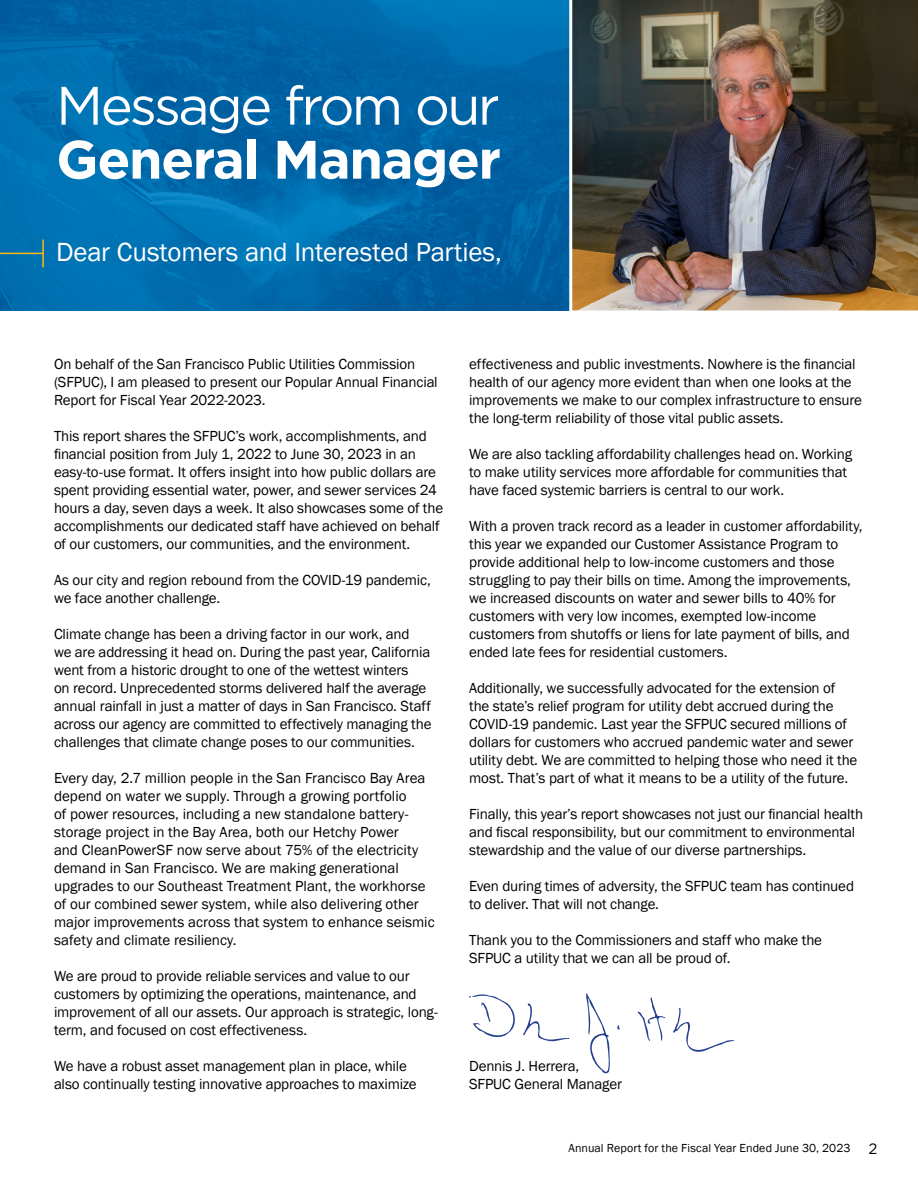
<style>
.page{position:relative;width:918px;height:1188px;background:#fff}
.page>*{position:absolute;margin:0;border:0;box-sizing:border-box;transform-origin:0 0}
.t1{font:54px "Gotham";letter-spacing:-.05em;color:#fff}
.t2{font:700 54px "Gotham";letter-spacing:-.025em;color:#fff}
.t3{font:27px "Franklin Gothic";letter-spacing:-.01em;color:#fff}
.t4{font:15px/18px "Franklin Gothic";letter-spacing:-.01em;color:#000}
.t5{font:12px "Franklin Gothic";letter-spacing:.005em;color:#000}
.s1{font-family:"Gotham";font-size:15px}
</style>
<div class="page">
<img style="left:0;top:0;width:568px;height:310px">
<img style="left:568px;top:0;width:350px;height:311px">
<svg style="left:586px;top:993px;width:24px;height:81px"></svg>
<svg style="left:617px;top:1025px;width:3px;height:5px"></svg>
<svg style="left:523px;top:1003px;width:47px;height:39px"></svg>
<svg style="left:673px;top:1007px;width:61px;height:45px"></svg>
<svg style="left:637px;top:997px;width:28px;height:44px"></svg>
<svg style="left:469px;top:994px;width:46px;height:43px"></svg>
<hr style="left:0;top:253px;width:44px;height:1px;background:#fdb913">
<hr style="left:42px;top:240px;width:2px;height:27px;background:#fdb913">
<h1 class="t1" style="left:56px;top:71px;width:445px">Message from our</h1>
<h1 class="t2" style="left:56px;top:124px;width:446px">General Manager</h1>
<h2 class="t3" style="left:56px;top:236px;width:447px">Dear Customers and Interested Parties,</h2>
<p class="t4" style="left:54px;top:355px;width:385px">On behalf of the San Francisco Public Utilities Commission (SFPUC), I am pleased to present our Popular Annual Financial<br>Report for Fiscal Year 2022-2023.</p>
<p class="t4" style="left:54px;top:427px;width:391px">This report shares the SFPUC’s work, accomplishments, and financial position from July 1, 2022 to June 30, 2023 in an easy-to-use format. It offers insight into how public dollars are spent providing essential water, power, and sewer services 24 hours a day, seven days a week. It also showcases some of the accomplishments our dedicated staff have achieved on behalf of our customers, our communities, and the environment.</p>
<p class="t4" style="left:54px;top:571px;width:378px">As our city and region rebound from the COVID-19 pandemic, we face another challenge.</p>
<p class="t4" style="left:54px;top:625px;width:379px">Climate change has been a driving factor in our work, and<br>we are addressing it head on. During the past year, California went from a historic drought to one of the wettest winters<br>on record. Unprecedented storms delivered half the average annual rainfall in just a matter of days in San Francisco. Staff across our agency are committed to effectively managing the challenges that climate change poses to our communities.</p>
<p class="t4" style="left:54px;top:769px;width:382px">Every day, 2.7 million people in the San Francisco Bay Area depend on water we supply. Through a growing portfolio<br>of power resources, including a new standalone battery&shy;storage project in the Bay Area, both our Hetchy Power<br>and CleanPowerSF now serve about 75% of the electricity demand in San Francisco. We are making generational upgrades to our Southeast Treatment Plant, the workhorse of our combined sewer system, while also delivering other major improvements across that system to enhance seismic safety and climate resiliency.</p>
<p class="t4" style="left:54px;top:967px;width:385px">We are proud to provide reliable services and value to our customers by optimizing the operations, maintenance, and improvement of all our assets. Our approach is strategic, long&shy;term, and focused on cost effectiveness.</p>
<p class="t4" style="left:54px;top:1057px;width:364px">We have a robust asset management plan in place, while also continually testing innovative approaches to maximize</p>
<p class="t4" style="left:469px;top:355px;width:394px">effectiveness and public investments. Nowhere is the financial health of our agency more evident than when one looks at the improvements we make to our complex infrastructure to ensure the long-term reliability of those vital public assets.</p>
<p class="t4" style="left:469px;top:445px;width:384px">We are also tackling affordability challenges head on. Working to make utility services more affordable for communities that have faced systemic barriers is central to our work.</p>
<p class="t4" style="left:469px;top:517px;width:395px">With a proven track record as a leader in customer affordability, this year we expanded our Customer Assistance Program to provide additional help to low-income customers and those struggling to pay their bills on time. Among the improvements, we increased discounts on water and sewer bills to 40% for customers with very low incomes, exempted low-income customers from shutoffs or liens for late payment of bills, and ended late fees for residential customers.</p>
<p class="t4" style="left:469px;top:679px;width:390px">Additionally, we successfully advocated for the extension of the state’s relief program for utility debt accrued during the COVID-19 pandemic. Last year the SFPUC secured millions of dollars for customers who accrued pandemic water and sewer utility debt. We are committed to helping those who need it the most. That’s part of what it means to be a utility of the future.</p>
<p class="t4" style="left:469px;top:805px;width:396px">Finally, this year’s report showcases not just our financial health and fiscal responsibility, but our commitment to environmental stewardship and the value of our diverse partnerships.</p>
<p class="t4" style="left:469px;top:877px;width:386px">Even during times of adversity, the SFPUC team has continued to deliver. That will not change.</p>
<p class="t4" style="left:469px;top:931px;width:354px">Thank you to the Commissioners and staff who make the<br>SFPUC a utility that we can all be proud of.</p>
<p class="t4" style="left:469px;top:1057px;width:154px">Dennis J. Herrera,<br>SFPUC General Manager</p>
<p class="t5" style="left:568px;top:1141px;width:311px">Annual Report for the Fiscal Year Ended June 30, 2023 <span class="s1">2</span></p>
</div>
